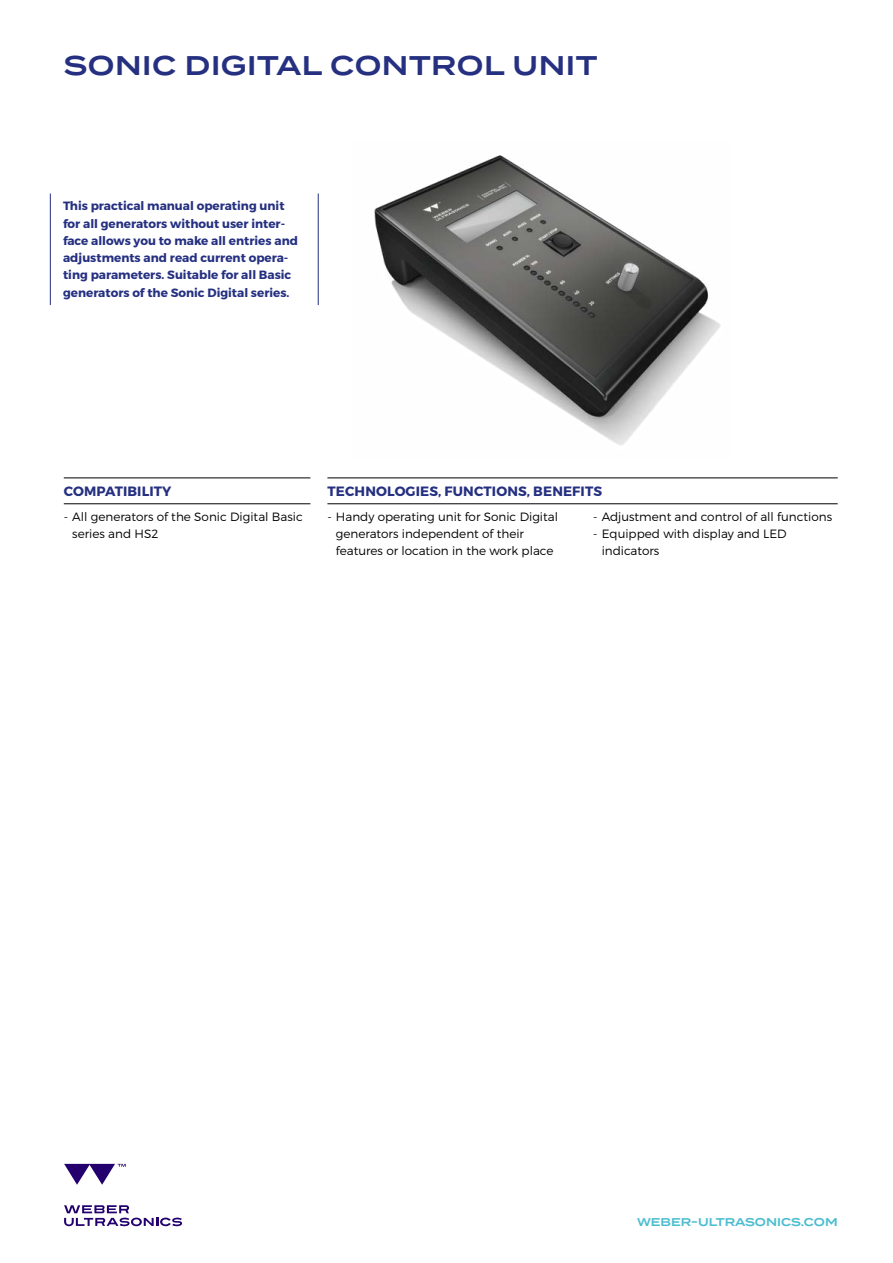
<style>
.page{position:relative;width:893px;height:1263px;background:#fff}
.page>*{position:absolute;margin:0;border:0;box-sizing:border-box;transform-origin:0 0}
.t1{font:600 27px "Termina";letter-spacing:.02em;color:#253081}
.t2{font:700 13.5px "Montserrat";letter-spacing:.01em;color:#253081}
.t3{font:300 12px/17.2px "Montserrat";color:#000}
.t4{font:700 12px/17.2px "Montserrat";color:#253081}
.t5{font:600 11.25px "Termina";color:#4bbdcf}
</style>
<div class="page">
<svg style="left:64px;top:1164px;width:62px;height:21px"></svg>
<svg style="left:64px;top:1205px;width:118px;height:21px"></svg>
<img style="left:374px;top:155px;width:347px;height:291px">
<hr style="left:327px;top:478px;width:511px;height:1px;background:#000">
<hr style="left:327px;top:503px;width:511px;height:1px;background:#000">
<hr style="left:64px;top:478px;width:246px;height:1px;background:#000">
<hr style="left:64px;top:503px;width:246px;height:1px;background:#000">
<hr style="left:50px;top:193px;width:1px;height:112px;background:#253081">
<hr style="left:318px;top:193px;width:1px;height:112px;background:#253081">
<h1 class="t1" style="left:64px;top:45px;width:535px">SONIC DIGITAL CONTROL UNIT</h1>
<p class="t4" style="left:63px;top:198px;width:236px">This practical manual operating unit for all generators without user inter&shy;face allows you to make all entries and adjustments and read current opera&shy;ting parameters. Suitable for all Basic generators of the Sonic Digital series.</p>
<p class="t2" style="left:64px;top:483px;width:109px">COMPATIBILITY</p>
<p class="t3" style="left:72px;top:508px;width:232px;text-indent:-9px">- All generators of the Sonic Digital Basic series and HS2</p>
<p class="t2" style="left:327px;top:483px;width:276px">TECHNOLOGIES, FUNCTIONS, BENEFITS</p>
<p class="t3" style="left:336px;top:508px;width:224px;text-indent:-9px">- Handy operating unit for Sonic Digital generators independent of their features or location in the work place</p>
<p class="t3" style="left:593px;top:508px;width:240px">- Adjustment and control of all functions</p>
<p class="t3" style="left:602px;top:525px;width:187px;text-indent:-9px">- Equipped with display and LED indicators</p>
<p class="t5" style="left:637px;top:1213px;width:202px">WEBER-ULTRASONICS.COM</p>
</div>
